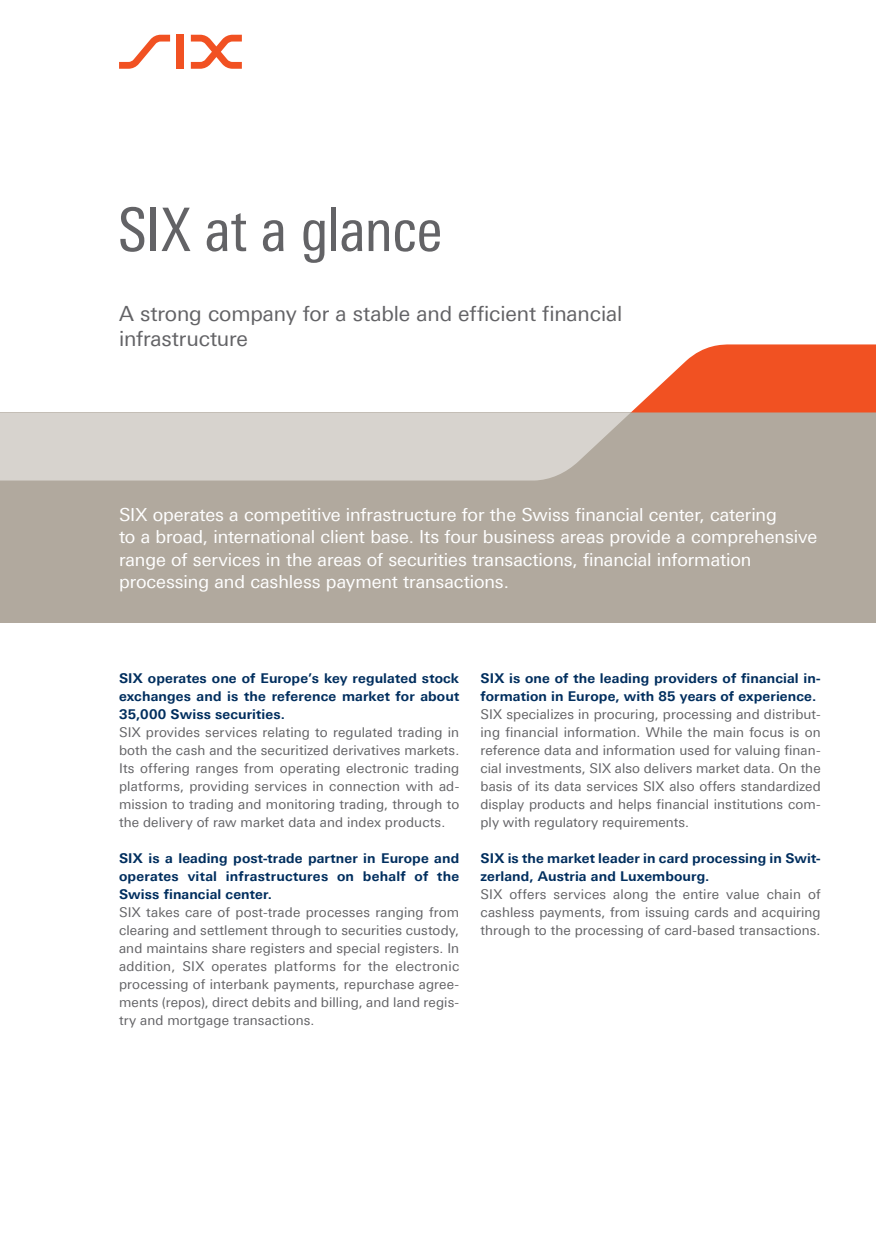
<style>
.page{position:relative;width:876px;height:1246px;background:#fff}
.page>*{position:absolute;margin:0;border:0;box-sizing:border-box;transform-origin:0 0}
.t1{font:60px "Linotype Univers 420 Cn";letter-spacing:-.015em;color:#636366}
.t2{font:21px/25.5px "Linotype Univers 430";letter-spacing:-.005em;color:#636366}
.t3{font:18px/22.5px "Linotype Univers 430";letter-spacing:-.005em;color:#fff}
.t4{font:13.5px/18px "Linotype Univers 430";letter-spacing:.005em;color:#636366;text-align:justify}
.t5{font:700 13.5px/18px "Linotype Univers 630";letter-spacing:.01em;color:#002e5e;text-align:justify}
</style>
<div class="page">
<div style="left:0;top:412px;width:876px;height:211px;background:#b1a99e"></div>
<svg style="left:119px;top:35px;width:51px;height:34px"></svg>
<div style="left:177px;top:35px;width:7px;height:34px;background:#f15122"></div>
<svg style="left:191px;top:35px;width:51px;height:34px"></svg>
<svg style="left:0;top:344px;width:876px;height:136px"></svg>
<h1 class="t1" style="left:118px;top:195px;width:326px">SIX at a glance</h1>
<h2 class="t2" style="left:119px;top:301px;width:505px">A strong company for a stable and efficient financial infrastructure</h2>
<p class="t3" style="left:119px;top:503px;width:700px">SIX operates a competitive infrastructure for the Swiss financial center, catering<br>to a broad, international client base. Its four business areas provide a comprehensive range of services in the areas of securities transactions, financial information processing and cashless payment transactions.</p>
<p class="t5" style="left:119px;top:669px;width:342px">SIX operates one of Europe’s key regulated stock exchanges and is the reference market for about 35,000 Swiss securities.</p>
<p class="t4" style="left:119px;top:723px;width:342px">SIX provides services relating to regulated trading in both the cash and the securitized derivatives markets.<br>Its offering ranges from operating electronic trading platforms, providing services in connection with ad&shy;mission to trading and monitoring trading, through to the delivery of raw market data and index products.</p>
<p class="t5" style="left:119px;top:849px;width:342px">SIX is a leading post-trade partner in Europe and operates vital infrastructures on behalf of the Swiss financial center.</p>
<p class="t4" style="left:119px;top:903px;width:342px">SIX takes care of post-trade processes ranging from clearing and settlement through to securities custody, and maintains share registers and special registers. In addition, SIX operates platforms for the electronic processing of interbank payments, repurchase agree&shy;ments (repos), direct debits and billing, and land regis&shy;try and mortgage transactions.</p>
<p class="t5" style="left:480px;top:669px;width:342px">SIX is one of the leading providers of financial in&shy;formation in Europe, with 85 years of experience.</p>
<p class="t4" style="left:480px;top:705px;width:342px">SIX specializes in procuring, processing and distribut&shy;ing financial information. While the main focus is on reference data and information used for valuing finan&shy;cial investments, SIX also delivers market data. On the basis of its data services SIX also offers standardized display products and helps financial institutions com&shy;ply with regulatory requirements.</p>
<p class="t5" style="left:480px;top:849px;width:342px">SIX is the market leader in card processing in Swit&shy;zerland, Austria and Luxembourg.</p>
<p class="t4" style="left:480px;top:885px;width:342px">SIX offers services along the entire value chain of cashless payments, from issuing cards and acquiring through to the processing of card-based transactions.</p>
</div>
